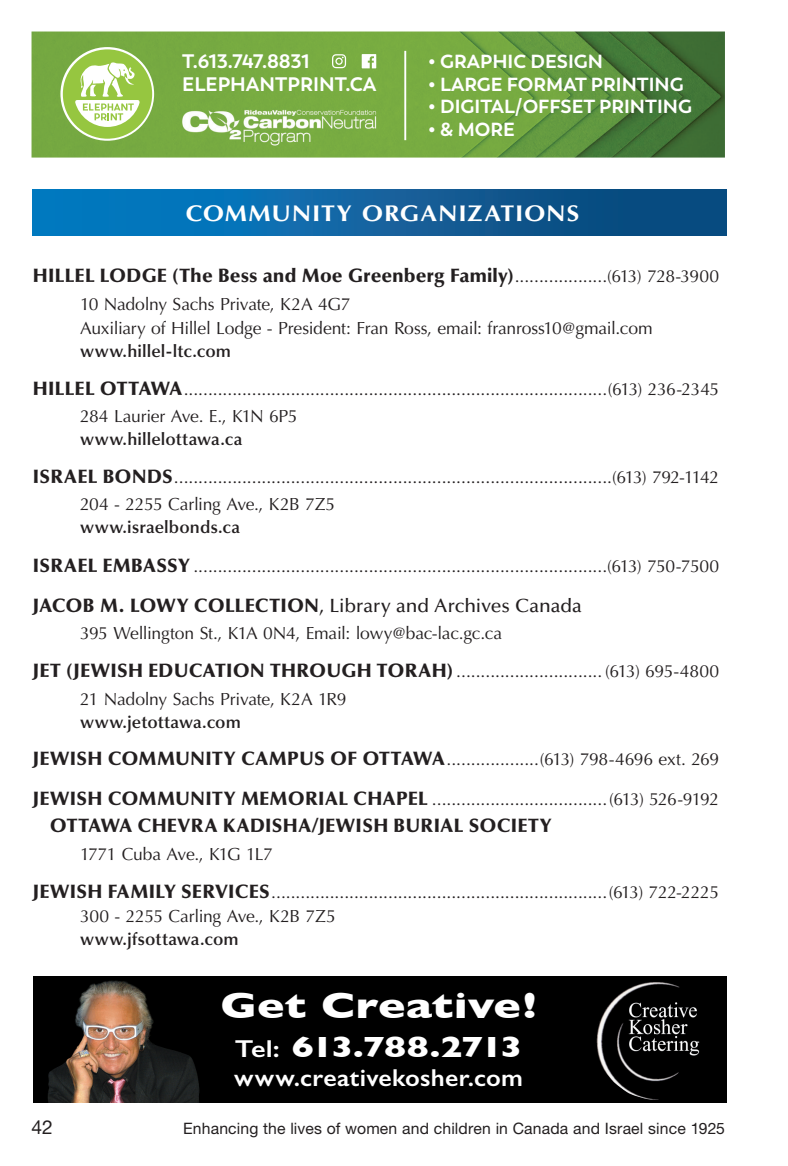
<style>
.page{position:relative;width:788px;height:1166px;background:#fff}
.page>*{position:absolute;margin:0;border:0;box-sizing:border-box;transform-origin:0 0}
.t1{font:700 36.75px "Gill Sans";color:#fff;scale:1.25 1}
.t2{font:700 29.75px "Gill Sans";letter-spacing:-.065em;color:#fff;scale:1.25 1}
.t3{font:600 24.5px "Gill Sans";letter-spacing:.01em;color:#fff;scale:1.05 1}
.t4{font:700 22.75px "Optima LT Std";letter-spacing:.035em;color:#fff;scale:1.1 1}
.t5{font:700 19.43px/23.4px "Boston";color:#fff}
.t6{font:900 19.25px "Optima LT Std";letter-spacing:.01em;color:#231f20}
.t7{font:500 19.25px "Optima LT Std";color:#231f20}
.t8{font:19.25px "Helvetica Neue LT Std";color:#231f20}
.t9{font:700 18.9px "Boston";color:#fff}
.t10{font:17.5px/37.6px "Optima LT Std";letter-spacing:-.015em;color:#231f20}
.t11{font:17.5px/37.6px "Optima LT Std";letter-spacing:-.035em;color:#231f20}
.t12{font:17.5px/37.6px "Optima LT Std";letter-spacing:-.075em;color:#231f20}
.t13{font:17.5px "Optima LT Std";letter-spacing:-.05em;color:#231f20}
.t14{font:600 17.5px "Optima LT Std";letter-spacing:.01em;color:#231f20}
.t15{font:15.75px "Helvetica Neue LT Std";letter-spacing:.01em;color:#231f20}
.s1{font-weight:400;font-size:17.5px}
.s2{font-weight:600}
.s3{font-weight:900;font-size:19.25px}
.s4{font-weight:900}
.s5{font-weight:600;font-size:24.5px}
</style>
<div class="page">
<div style="left:33px;top:189px;width:693px;height:47px;background:linear-gradient(to right,#067fc8,#0f4576)"></div>
<div style="left:33px;top:976px;width:693px;height:126px;background:#000"></div>
<img style="left:48px;top:980px;width:152px;height:122px">
<img style="left:596px;top:982px;width:104px;height:118px">
<img style="left:32px;top:32px;width:692px;height:126px">
<hr style="left:404px;top:51px;width:2px;height:89px;background:#fff">
<svg style="left:60px;top:47px;width:94px;height:94px"></svg>
<svg style="left:361px;top:54px;width:15px;height:14px"></svg>
<svg style="left:332px;top:54px;width:14px;height:14px"></svg>
<svg style="left:63px;top:49px;width:89px;height:90px"></svg>
<img style="left:173px;top:98px;width:213px;height:52px">
<p class="t5" style="left:182px;top:50px;width:196px">T.613.747.8831<br>ELEPHANTPRINT.CA</p>
<p class="t9" style="left:428px;top:50px;width:176px">• GRAPHIC DESIGN</p>
<p class="t9" style="left:428px;top:72px;width:257px">• LARGE FORMAT PRINTING</p>
<p class="t9" style="left:428px;top:95px;width:265px">• DIGITAL/OFFSET PRINTING</p>
<p class="t9" style="left:428px;top:118px;width:88px">• &amp; MORE</p>
<h3 class="t4" style="left:186px;top:200px;width:359px">COMMUNITY ORGANIZATIONS</h3>
<p class="t6" style="left:33px;top:264px;width:687px">HILLEL LODGE (The Bess and Moe Greenberg Family) <span class="s1">...................(613) 728-3900</span></p>
<p class="t10" style="left:80px;top:292px;width:574px;line-height:24.5px">10 Nadolny Sachs Private, K2A 4G7<br>Auxiliary of Hillel Lodge - President: Fran Ross, email: franross10@gmail.com</p>
<p class="t11" style="left:33px;top:332px;width:687px;text-indent:47px"><span class="s2">www.hillel-ltc.com<br></span><span class="s3">HILLEL OTTAWA</span> .......................................................................................(613) 236-2345</p>
<p class="t10" style="left:80px;top:398px;width:219px">284 Laurier Ave. E., K1N 6P5</p>
<p class="t12" style="left:33px;top:420px;width:688px;text-indent:47px"><span class="s2">www.hillelottawa.ca<br></span><span class="s3">ISRAEL BONDS</span> ..........................................................................................(613) 792-1142</p>
<p class="t10" style="left:80px;top:486px;width:257px">204 - 2255 Carling Ave., K2B 7Z5</p>
<p class="t14" style="left:80px;top:517px;width:162px">www.israelbonds.ca</p>
<p class="t11" style="left:33px;top:548px;width:687px"><span class="s3">ISRAEL EMBASSY</span> .....................................................................................(613) 750-7500</p>
<p class="t7" style="left:33px;top:594px;width:550px"><span class="s4">JACOB M. LOWY COLLECTION</span>, Library and Archives Canada</p>
<p class="t10" style="left:33px;top:615px;width:687px;text-indent:47px">395 Wellington St., K1A 0N4, Email: lowy@bac-lac.gc.ca<br><span class="s3">JET (JEWISH EDUCATION THROUGH TORAH)</span> .............................. (613) 695-4800</p>
<p class="t10" style="left:80px;top:680px;width:268px">21 Nadolny Sachs Private, K2A 1R9</p>
<p class="t10" style="left:33px;top:703px;width:688px;text-indent:47px"><span class="s2">www.jetottawa.com<br></span><span class="s3">JEWISH COMMUNITY CAMPUS OF OTTAWA</span> ...................(613) 798-4696 ext. 269</p>
<p class="t13" style="left:33px;top:788px;width:687px"><span class="s3">JEWISH COMMUNITY MEMORIAL CHAPEL</span> ....................................(613) 526-9192</p>
<p class="t6" style="left:50px;top:814px;width:503px">OTTAWA CHEVRA KADISHA/JEWISH BURIAL SOCIETY</p>
<p class="t10" style="left:33px;top:835px;width:687px;text-indent:47px">1771 Cuba Ave., K1G 1L7<br><span class="s3">JEWISH FAMILY SERVICES</span> .....................................................................(613) 722-2225</p>
<p class="t10" style="left:80px;top:897px;width:257px">300 - 2255 Carling Ave., K2B 7Z5</p>
<p class="t14" style="left:80px;top:928px;width:160px">www.jfsottawa.com</p>
<h1 class="t1" style="left:220px;top:976px;width:254px">Get Creative!</h1>
<h2 class="t2" style="left:235px;top:1023px;width:231px"><span class="s5">Tel:</span> 613.788.2713</h2>
<h3 class="t3" style="left:234px;top:1063px;width:276px">www.creativekosher.com</h3>
<p class="t8" style="left:32px;top:1116px;width:23px">42</p>
<p class="t15" style="left:183px;top:1119px;width:543px">Enhancing the lives of women and children in Canada and Israel since 1925</p>
</div>
